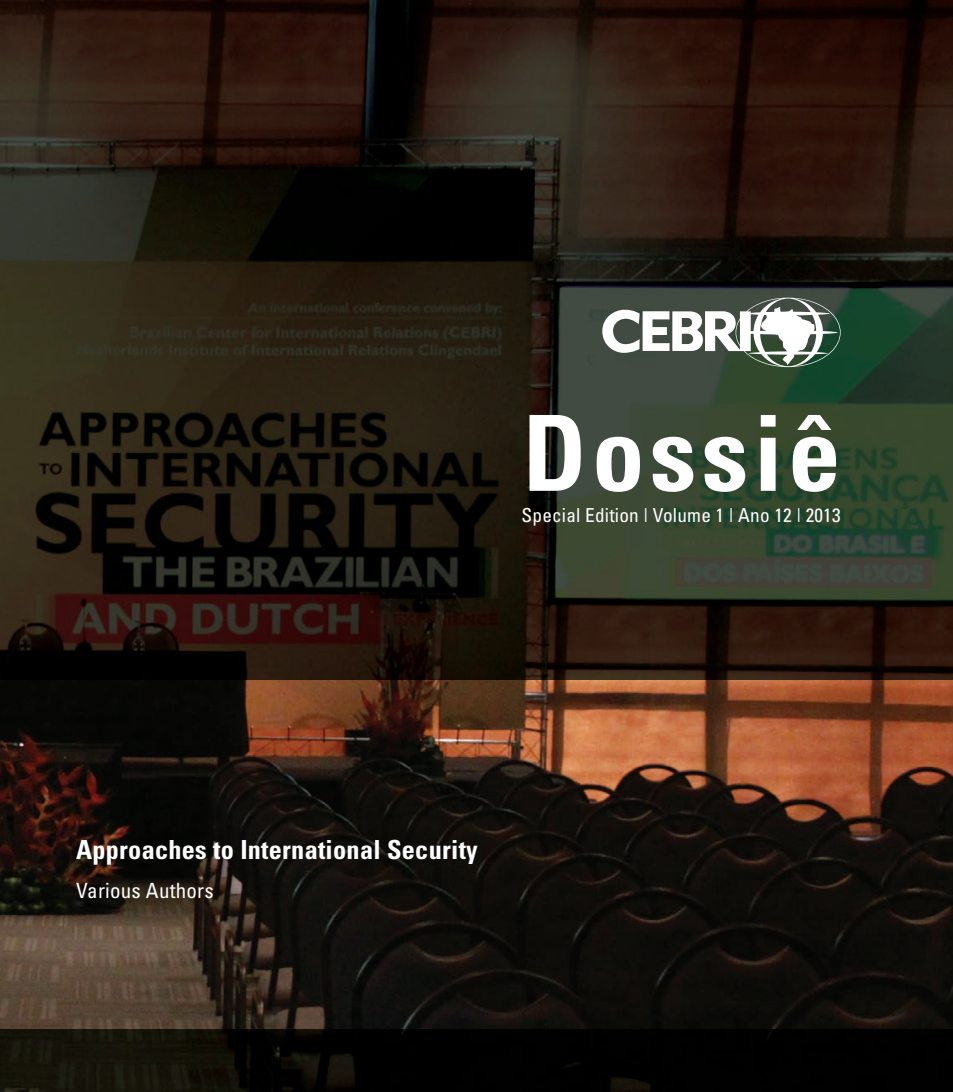
<style>
.page{position:relative;width:953px;height:1092px;background:#fff}
.page>*{position:absolute;margin:0;border:0;box-sizing:border-box;transform-origin:0 0}
.t1{font:700 condensed 105px "Univers";letter-spacing:.05em;color:#fff}
.t2{font:700 condensed 26.25px "Univers";letter-spacing:.01em;color:#fff}
.t3{font:condensed 21px "Univers";letter-spacing:.01em;color:#fff}
.t4{font:condensed 19.25px "Univers";letter-spacing:.01em;color:#fff}
</style>
<div class="page">
<img style="left:0;top:0;width:535px;height:545px">
<img style="left:535px;top:0;width:417px;height:1091px">
<img style="left:0;top:545px;width:536px;height:546px">
<img style="left:0;top:680px;width:952px;height:348px">
<svg style="left:602px;top:297px;width:238px;height:70px"></svg>
<h1 class="t1" style="left:522px;top:389px;width:319px">Dossiê</h1>
<p class="t4" style="left:521px;top:503px;width:320px">Special Edition | Volume 1 | Ano 12 | 2013</p>
<p class="t2" style="left:76px;top:833px;width:403px">Approaches to International Security</p>
<p class="t3" style="left:76px;top:877px;width:139px">Various Authors</p>
</div>
